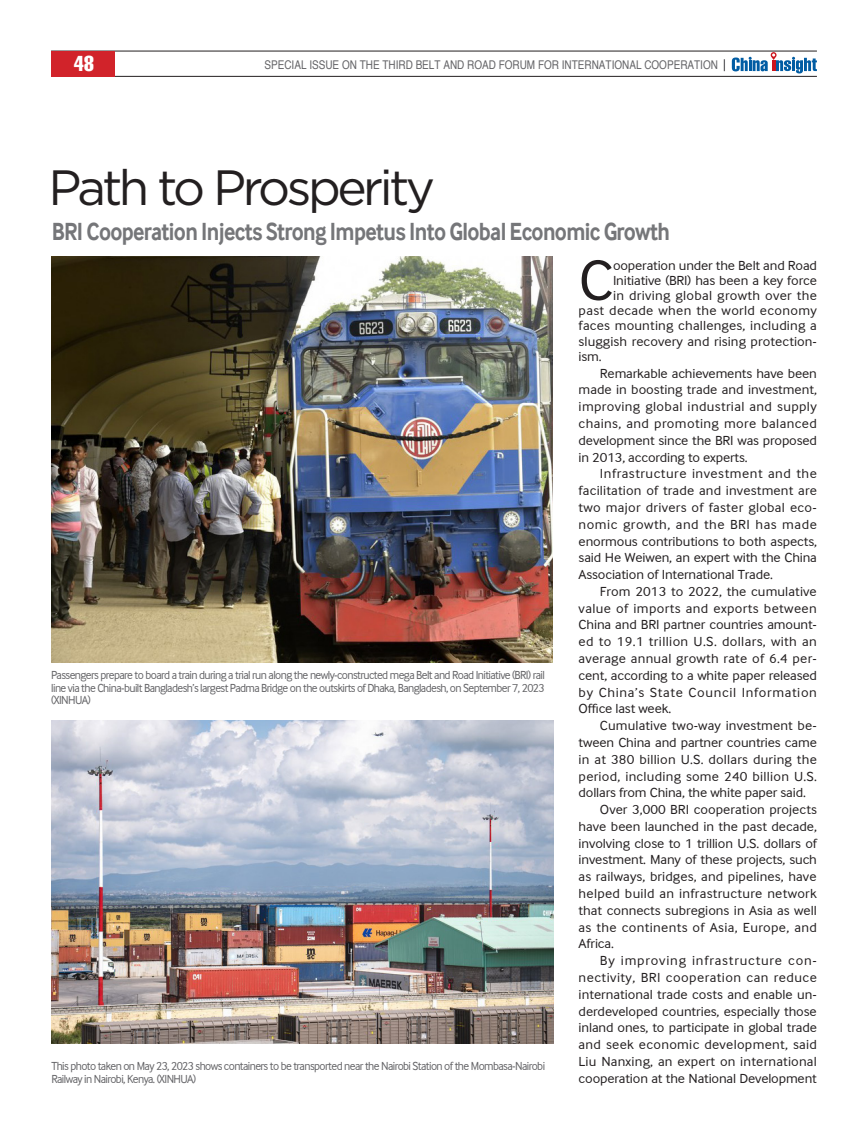
<style>
.page{position:relative;width:868px;height:1136px;background:#fff}
.page>*{position:absolute;margin:0;border:0;box-sizing:border-box;transform-origin:0 0}
.t1{font:58.5px "Inter Face Da Ma";color:#231f20;scale:1.05 1}
.t2{font:49.5px "Gotham HTF";letter-spacing:-.07em;color:#231f20}
.t3{font:700 25.5px "Inter Face Da Ma";letter-spacing:-.03em;color:#757679;scale:.85 1}
.t4{font:extra-condensed 21px "Helvetica";color:#fff}
.t5{font:13.5px/16.8px "Inter Face Da Ma";color:#231f20;text-align:justify;scale:1.05 1}
.t6{font:13.5px "Inter Face Da Ma";letter-spacing:.02em;color:#231f20;scale:1.05 1}
.t7{font:13.5px "Inter Face Da Ma";letter-spacing:.03em;color:#231f20;scale:1.05 1}
.t8{font:13.5px "Inter Face Da Ma";letter-spacing:.025em;color:#231f20;scale:1.05 1}
.t9{font:13.5px "Inter Face Da Ma";letter-spacing:.055em;color:#231f20;scale:1.05 1}
.t10{font:12px/12.8px "Inter Face Da Ma";letter-spacing:-.05em;color:#636366;text-align:justify;scale:.95 1}
.t11{font:12px "Helvetica";color:#636366;scale:.83 1}
</style>
<div class="page">
<hr style="left:51px;top:51px;width:765px;height:1px;background:#231f20">
<hr style="left:51px;top:76px;width:765px;height:1px;background:#231f20">
<div style="left:51px;top:51px;width:64px;height:26px;background:#d1232a"></div>
<svg style="left:723px;top:59px;width:2px;height:12px"></svg>
<svg style="left:731px;top:52px;width:85px;height:21px"></svg>
<img style="left:51px;top:256px;width:502px;height:407px">
<img style="left:51px;top:720px;width:502px;height:322px">
<h3 class="t4" style="left:74px;top:50px;width:21px">48</h3>
<p class="t11" style="left:264px;top:60px;width:548px">SPECIAL ISSUE ON THE THIRD BELT AND ROAD FORUM FOR INTERNATIONAL COOPERATION</p>
<h2 class="t2" style="left:48px;top:160px;width:388px">Path to Prosperity</h2>
<h3 class="t3" style="left:52px;top:217px;width:728px">BRI Cooperation Injects Strong Impetus Into Global Economic Growth</h3>
<h1 class="t1" style="left:578px;top:247px;width:35px">C</h1>
<p class="t5" style="left:613px;top:257px;width:196px">ooperation under the Belt and Road</p>
<p class="t5" style="left:613px;top:272px;width:196px">Initiative (BRI) has been a key force</p>
<p class="t6" style="left:613px;top:287px;width:196px">in driving global growth over the</p>
<p class="t6" style="left:578px;top:303px;width:228px">past decade when the world economy</p>
<p class="t5" style="left:578px;top:317px;width:228px">faces mounting challenges, including a</p>
<p class="t5" style="left:578px;top:332px;width:228px">sluggish recovery and rising protection-</p>
<p class="t5" style="left:578px;top:348px;width:23px">ism.</p>
<p class="t5" style="left:578px;top:364px;width:228px;text-indent:21px">Remarkable achievements have been made in boosting trade and investment, improving global industrial and supply chains, and promoting more balanced development since the BRI was proposed in 2013, according to experts.</p>
<p class="t5" style="left:578px;top:465px;width:228px;text-indent:21px">Infrastructure investment and the facilitation of trade and investment are two major drivers of faster global eco&shy;nomic growth, and the BRI has made enormous contributions to both aspects, said He Weiwen, an expert with the China Association of International Trade.</p>
<p class="t5" style="left:578px;top:583px;width:228px;text-indent:21px">From 2013 to 2022, the cumulative value of imports and exports between China and BRI partner countries amount&shy;ed to 19.1 trillion U.S. dollars, with an average annual growth rate of 6.4 per&shy;cent, according to a white paper released by China’s State Council Information Office last week.</p>
<p class="t5" style="left:600px;top:717px;width:208px">Cumulative two-way investment be-</p>
<p class="t5" style="left:578px;top:734px;width:228px">tween China and partner countries came</p>
<p class="t5" style="left:578px;top:750px;width:228px">in at 380 billion U.S. dollars during the</p>
<p class="t6" style="left:578px;top:768px;width:228px">period, including some 240 billion U.S.</p>
<p class="t5" style="left:578px;top:784px;width:218px">dollars from China, the white paper said.</p>
<p class="t5" style="left:600px;top:801px;width:208px">Over 3,000 BRI cooperation projects</p>
<p class="t5" style="left:578px;top:817px;width:228px">have been launched in the past decade,</p>
<p class="t5" style="left:578px;top:834px;width:228px">involving close to 1 trillion U.S. dollars of</p>
<p class="t5" style="left:578px;top:851px;width:228px">investment. Many of these projects, such</p>
<p class="t5" style="left:578px;top:868px;width:228px">as railways, bridges, and pipelines, have</p>
<p class="t6" style="left:578px;top:885px;width:228px">helped build an infrastructure network</p>
<p class="t5" style="left:578px;top:901px;width:228px">that connects subregions in Asia as well</p>
<p class="t8" style="left:578px;top:919px;width:228px">as the continents of Asia, Europe, and</p>
<p class="t5" style="left:578px;top:935px;width:35px">Africa.</p>
<p class="t9" style="left:600px;top:952px;width:208px">By improving infrastructure con-</p>
<p class="t7" style="left:578px;top:969px;width:228px">nectivity, BRI cooperation can reduce</p>
<p class="t5" style="left:578px;top:985px;width:228px">international trade costs and enable un-</p>
<p class="t5" style="left:578px;top:1002px;width:228px">derdeveloped countries, especially those</p>
<p class="t5" style="left:578px;top:1019px;width:228px">inland ones, to participate in global trade</p>
<p class="t6" style="left:578px;top:1036px;width:228px">and seek economic development, said</p>
<p class="t5" style="left:578px;top:1052px;width:228px">Liu Nanxing, an expert on international</p>
<p class="t5" style="left:578px;top:1069px;width:228px">cooperation at the National Development</p>
<p class="t10" style="left:51px;top:668px;width:521px">Passengers prepare to board a train during a trial run along the newly-constructed mega Belt and Road Initiative (BRI) rail line via the China-built Bangladesh’s largest Padma Bridge on the outskirts of Dhaka, Bangladesh, on September 7, 2023 (XINHUA)</p>
<p class="t10" style="left:51px;top:1059px;width:521px">This photo taken on May 23, 2023 shows containers to be transported near the Nairobi Station of the Mombasa-Nairobi<br>Railway in Nairobi, Kenya. (XINHUA)</p>
</div>
